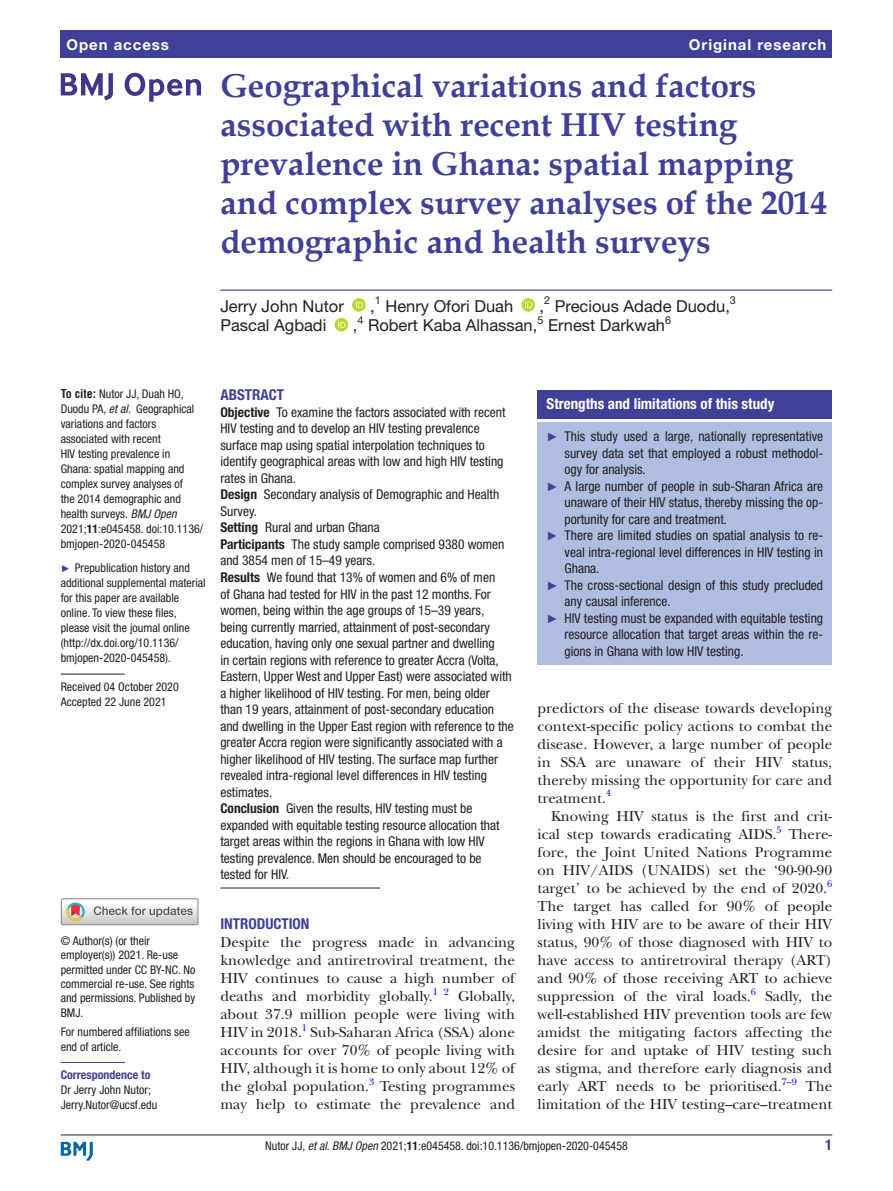
<style>
.page{position:relative;width:893px;height:1191px;background:#fff}
.page>*{position:absolute;margin:0;border:0;box-sizing:border-box;transform-origin:0 0}
.t1{font:700 33px/39px "Book Antiqua";color:#414099}
.t2{font:16.5px "Helvetica Neue LT Std";color:#231f20}
.t3{font:15px/18px "New Baskerville";color:#231f20;text-align:justify}
.t4{font:700 condensed 15px "Helvetica Neue LT Std";color:#fff}
.t5{font:700 15px "Helvetica Neue LT Std";letter-spacing:.065em;color:#fff}
.t6{font:700 condensed 15px "Helvetica Neue LT Std";color:#414099}
.t7{font:condensed 13.5px/16.5px "Helvetica Neue LT Std";color:#231f20}
.t8{font:condensed 12px/15px "Helvetica Neue LT Std";color:#231f20}
.t9{font:700 condensed 12px "Helvetica Neue LT Std";color:#414099}
.t10{font:10.95px "Helvetica Neue LT Std";color:#231f20}
.t11{font:9.9px "New Baskerville";color:#00f}
.s1{font-family:"Helvetica LT Std";font-weight:700}
.s2{font-style:italic}
.s3{font-weight:700}
.s4{font-family:"Arial";font-stretch:normal;font-size:9.75px;color:#414099}
.s5{font-family:"Arial";font-stretch:normal;font-size:12px;color:#414099}
</style>
<div class="page">
<hr style="left:61px;top:1134px;width:771px;height:1px;background:#231f20">
<svg style="left:61px;top:1141px;width:32px;height:19px"></svg>
<div style="left:61px;top:31px;width:771px;height:27px;background:#414099"></div>
<hr style="left:220px;top:289px;width:612px;height:2px;background:#414099">
<svg style="left:352px;top:298px;width:14px;height:14px"></svg>
<svg style="left:521px;top:298px;width:14px;height:14px"></svg>
<svg style="left:335px;top:318px;width:13px;height:13px"></svg>
<hr style="left:61px;top:673px;width:64px;height:1px;background:#231f20">
<hr style="left:61px;top:1062px;width:64px;height:1px;background:#414099">
<svg style="left:61px;top:73px;width:52px;height:27px"></svg>
<svg style="left:125px;top:73px;width:76px;height:29px"></svg>
<div style="left:61px;top:898px;width:138px;height:27px;border:1px solid #969090"></div>
<svg style="left:61px;top:898px;width:137px;height:26px"></svg>
<hr style="left:220px;top:887px;width:160px;height:1px;background:#231f20">
<div style="left:538px;top:390px;width:294px;height:28px;background:#414099"></div>
<div style="left:538px;top:422px;width:294px;height:243px;background:#afbde1"></div>
<p class="t5" style="left:66px;top:35px;width:104px">Open access</p>
<p class="t5" style="left:689px;top:35px;width:139px">Original research</p>
<h1 class="t1" style="left:220px;top:66px;width:608px">Geographical variations and factors associated with recent HIV testing prevalence in Ghana: spatial mapping and complex survey analyses of the 2014 demographic and health surveys</h1>
<p class="t2" style="left:220px;top:296px;width:125px">Jerry John Nutor</p>
<p class="t2" style="left:370px;top:296px;width:6px">,</p>
<p class="t10" style="left:375px;top:294px;width:8px">1</p>
<p class="t2" style="left:385px;top:296px;width:129px">Henry Ofori Duah</p>
<p class="t2" style="left:540px;top:296px;width:6px">,</p>
<p class="t10" style="left:544px;top:294px;width:8px">2</p>
<p class="t2" style="left:555px;top:296px;width:177px">Precious Adade Duodu,</p>
<p class="t10" style="left:730px;top:294px;width:8px">3</p>
<p class="t10" style="left:357px;top:313px;width:8px">4</p>
<p class="t2" style="left:368px;top:316px;width:171px">Robert Kaba Alhassan,</p>
<p class="t10" style="left:537px;top:313px;width:8px">5</p>
<p class="t2" style="left:548px;top:316px;width:119px">Ernest Darkwah</p>
<p class="t10" style="left:665px;top:313px;width:8px">6</p>
<p class="t2" style="left:220px;top:316px;width:108px">Pascal Agbadi</p>
<p class="t2" style="left:353px;top:316px;width:6px">,</p>
<p class="t8" style="left:61px;top:386px;width:144px"><span class="s1">To cite:</span> Nutor JJ, Duah HO,<br>Duodu PA, <span class="s2">et al</span>. Geographical variations and factors associated with recent<br>HIV testing prevalence in<br>Ghana: spatial mapping and complex survey analyses of<br>the 2014 demographic and health surveys. <span class="s2">BMJ Open<br></span>2021;<span class="s3">11</span>:e045458. doi:10.1136/ bmjopen-2020-045458</p>
<p class="t8" style="left:61px;top:560px;width:146px"><span class="s4">►</span> Prepublication history and additional supplemental material for this paper are available online. To view these files, please visit the journal online (http://dx.doi.org/10.1136/ bmjopen-2020-045458).</p>
<p class="t8" style="left:61px;top:679px;width:120px">Received 04 October 2020<br>Accepted 22 June 2021</p>
<p class="t8" style="left:61px;top:933px;width:136px;line-height:14.4px">© Author(s) (or their employer(s)) 2021. Re-use permitted under CC BY-NC. No commercial re-use. See rights and permissions. Published by<br>BMJ.</p>
<p class="t8" style="left:61px;top:1024px;width:130px">For numbered affiliations see end of article.</p>
<p class="t9" style="left:61px;top:1067px;width:91px">Correspondence to</p>
<p class="t8" style="left:61px;top:1082px;width:98px">Dr Jerry John Nutor;<br>Jerry.Nutor@ucsf.edu</p>
<p class="t6" style="left:220px;top:386px;width:65px">ABSTRACT</p>
<p class="t7" style="left:220px;top:404px;width:295px"><span class="s3">Objective</span> To examine the factors associated with recent HIV testing and to develop an HIV testing prevalence surface map using spatial interpolation techniques to identify geographical areas with low and high HIV testing rates in Ghana.<br><span class="s3">Design</span> Secondary analysis of Demographic and Health Survey.<br><span class="s3">Setting</span> Rural and urban Ghana<br><span class="s3">Participants</span> The study sample comprised 9380 women and 3854 men of 15–49 years.<br><span class="s3">Results</span> We found that 13% of women and 6% of men<br>of Ghana had tested for HIV in the past 12 months. For women, being within the age groups of 15–39 years, being currently married, attainment of post-secondary education, having only one sexual partner and dwelling<br>in certain regions with reference to greater Accra (Volta, Eastern, Upper West and Upper East) were associated with a higher likelihood of HIV testing. For men, being older than 19 years, attainment of post-secondary education and dwelling in the Upper East region with reference to the greater Accra region were significantly associated with a higher likelihood of HIV testing. The surface map further revealed intra-regional level differences in HIV testing estimates.<br><span class="s3">Conclusion</span> Given the results, HIV testing must be expanded with equitable testing resource allocation that target areas within the regions in Ghana with low HIV testing prevalence. Men should be encouraged to be tested for HIV.</p>
<p class="t6" style="left:220px;top:915px;width:91px">INTRODUCTION</p>
<p class="t3" style="left:220px;top:933px;width:296px">Despite the progress made in advancing knowledge and antiretroviral treatment, the HIV continues to cause a high number of deaths and morbidity globally.</p>
<p class="t11" style="left:433px;top:985px;width:18px">1 2</p>
<p class="t3" style="left:220px;top:987px;width:296px;text-indent:238px">Globally, about 37.9 million people were living with HIV in 2018.</p>
<p class="t11" style="left:302px;top:1021px;width:7px">1</p>
<p class="t3" style="left:220px;top:1023px;width:296px;text-indent:90px">Sub-Saharan Africa (SSA) alone accounts for over 70% of people living with HIV, although it is home to only about 12% of the global population.</p>
<p class="t11" style="left:369px;top:1075px;width:7px">3</p>
<p class="t3" style="left:220px;top:1077px;width:296px;text-align:right">Testing programmes<br>may help to estimate the prevalence and</p>
<p class="t4" style="left:547px;top:395px;width:229px">Strengths and limitations of this study</p>
<p class="t7" style="left:547px;top:428px;width:278px"><span class="s5">►</span> This study used a large, nationally representative</p>
<p class="t7" style="left:565px;top:444px;width:260px">survey data set that employed a robust methodol-</p>
<p class="t7" style="left:565px;top:461px;width:83px">ogy for analysis.</p>
<p class="t7" style="left:547px;top:477px;width:278px"><span class="s5">►</span> A large number of people in sub-Sharan Africa are</p>
<p class="t7" style="left:565px;top:494px;width:260px">unaware of their HIV status, thereby missing the op-</p>
<p class="t7" style="left:565px;top:510px;width:164px">portunity for care and treatment.</p>
<p class="t7" style="left:547px;top:527px;width:278px"><span class="s5">►</span> There are limited studies on spatial analysis to re-</p>
<p class="t7" style="left:565px;top:543px;width:260px">veal intra-regional level differences in HIV testing in</p>
<p class="t7" style="left:565px;top:560px;width:36px">Ghana.</p>
<p class="t7" style="left:547px;top:576px;width:278px"><span class="s5">►</span> The cross-sectional design of this study precluded</p>
<p class="t7" style="left:565px;top:593px;width:108px">any causal inference.</p>
<p class="t7" style="left:547px;top:609px;width:278px"><span class="s5">►</span> HIV testing must be expanded with equitable testing</p>
<p class="t7" style="left:565px;top:626px;width:260px">resource allocation that target areas within the re-</p>
<p class="t7" style="left:565px;top:642px;width:181px">gions in Ghana with low HIV testing.</p>
<p class="t3" style="left:538px;top:699px;width:296px">predictors of the disease towards developing context-specific policy actions to combat the disease. However, a large number of people in SSA are unaware of their HIV status, thereby missing the opportunity for care and treatment.<sup>4</sup></p>
<p class="t3" style="left:538px;top:807px;width:296px;text-indent:14px">Knowing HIV status is the first and crit&shy;ical step towards eradicating AIDS.</p>
<p class="t11" style="left:776px;top:823px;width:7px">5</p>
<p class="t3" style="left:538px;top:825px;width:296px;text-indent:251px">There&shy;fore, the Joint United Nations Programme on HIV/AIDS (UNAIDS) set the ‘90-90-90 target’ to be achieved by the end of 2020.</p>
<p class="t11" style="left:827px;top:877px;width:7px">6</p>
<p class="t3" style="left:538px;top:897px;width:296px">The target has called for 90% of people living with HIV are to be aware of their HIV status, 90% of those diagnosed with HIV to have access to antiretroviral therapy (ART) and 90% of those receiving ART to achieve suppression of the viral loads.</p>
<p class="t11" style="left:751px;top:985px;width:7px">6</p>
<p class="t3" style="left:538px;top:987px;width:296px;text-indent:227px">Sadly, the well-established HIV prevention tools are few amidst the mitigating factors affecting the desire for and uptake of HIV testing such as stigma, and therefore early diagnosis and early ART needs to be prioritised.</p>
<p class="t11" style="left:782px;top:1075px;width:17px">7–9</p>
<p class="t3" style="left:538px;top:1077px;width:296px;text-align:right">The<br>limitation of the HIV testing–care–treatment</p>
<p class="t8" style="left:265px;top:1137px;width:364px">Nutor JJ, <span class="s2">et al</span>. <span class="s2">BMJ Open</span> 2021;<span class="s3">11</span>:e045458. doi:10.1136/bmjopen-2020-045458</p>
<p class="t6" style="left:825px;top:1135px;width:9px">1</p>
</div>
